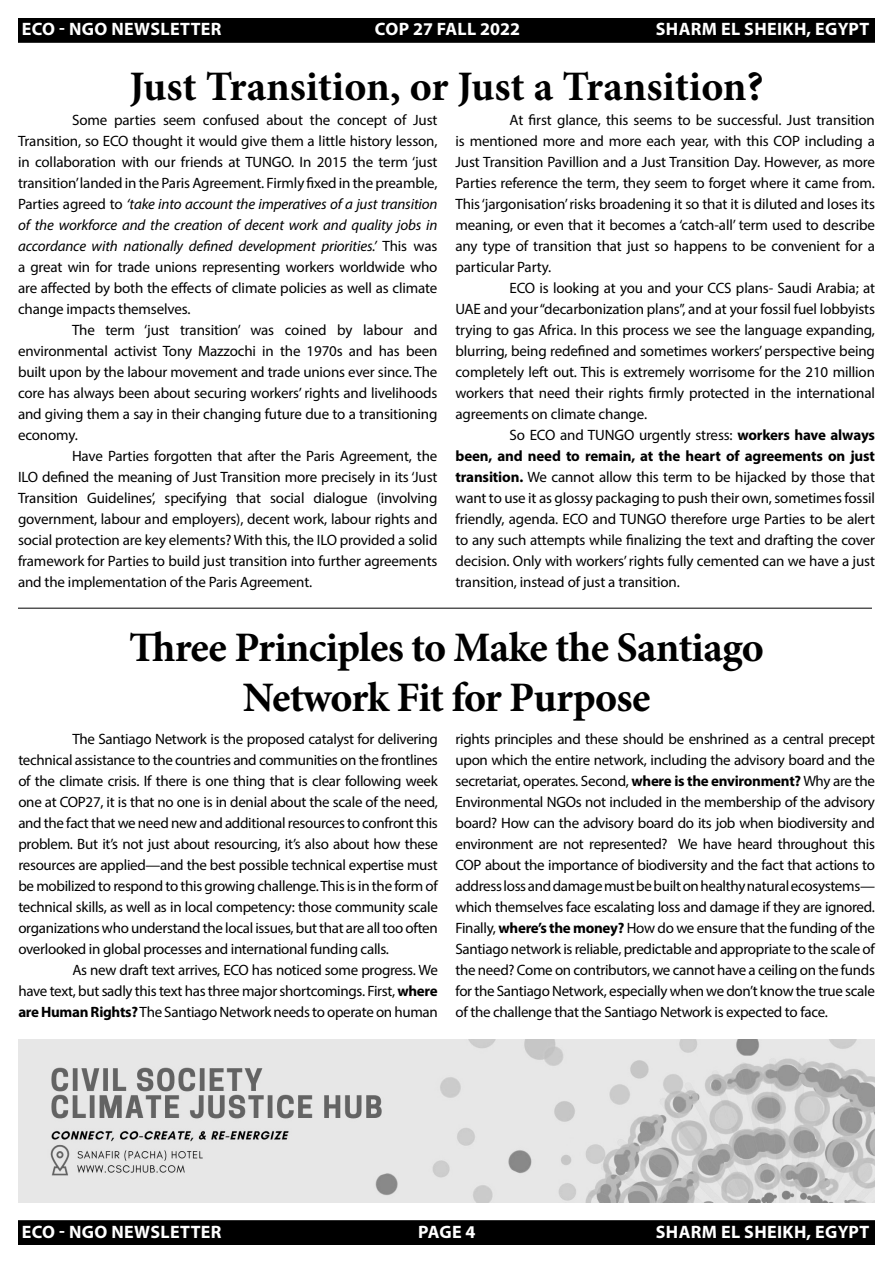
<style>
.page{position:relative;width:893px;height:1263px;background:#fff}
.page>*{position:absolute;margin:0;border:0;box-sizing:border-box;transform-origin:0 0}
.t1{font:700 42px/50.4px "Minion Pro";letter-spacing:-.02em;color:#000;text-align:center}
.t2{font:700 18px "Myriad Pro";letter-spacing:.02em;color:#fff}
.t3{font:700 18px "Myriad Pro";color:#fff}
.t4{font:15px/21px "Myriad Pro";letter-spacing:-.01em;color:#000;text-align:justify}
.s1{font-style:italic}
.s2{font-weight:700}
</style>
<div class="page">
<div style="left:19px;top:1221px;width:855px;height:23px;background:#000"></div>
<div style="left:18px;top:1220px;width:857px;height:25px;border:2px solid #000"></div>
<div style="left:19px;top:19px;width:855px;height:23px;background:#000"></div>
<div style="left:18px;top:18px;width:857px;height:25px;border:2px solid #000"></div>
<hr style="left:18px;top:608px;width:854px;height:1px;background:#000">
<img style="left:18px;top:1040px;width:857px;height:162px">
<p class="t2" style="left:22px;top:17px;width:201px">ECO - NGO NEWSLETTER</p>
<p class="t3" style="left:375px;top:17px;width:147px">COP 27 FALL 2022</p>
<p class="t2" style="left:656px;top:17px;width:215px">SHARM EL SHEIKH, EGYPT</p>
<h1 class="t1" style="left:129px;top:61px;width:635px">Just Transition, or Just a Transition?</h1>
<p class="t4" style="left:18px;top:109px;width:421px;text-indent:54px">Some parties seem confused about the concept of Just Transition, so ECO thought it would give them a little history lesson, in collaboration with our friends at TUNGO. In 2015 the term ‘just transition’ landed in the Paris Agreement. Firmly fixed in the preamble, Parties agreed to <span class="s1">‘take into account the imperatives of a just transition of the workforce and the creation of decent work and quality jobs in accordance with nationally defined development priorities.’</span> This was a great win for trade unions representing workers worldwide who are affected by both the effects of climate policies as well as climate change impacts themselves.</p>
<p class="t4" style="left:18px;top:319px;width:421px;text-indent:54px">The term ‘just transition’ was coined by labour and environmental activist Tony Mazzochi in the 1970s and has been built upon by the labour movement and trade unions ever since. The core has always been about securing workers’ rights and livelihoods and giving them a say in their changing future due to a transitioning economy.</p>
<p class="t4" style="left:18px;top:445px;width:421px;text-indent:54px">Have Parties forgotten that after the Paris Agreement, the ILO defined the meaning of Just Transition more precisely in its ‘Just Transition Guidelines’, specifying that social dialogue (involving government, labour and employers), decent work, labour rights and social protection are key elements? With this, the ILO provided a solid framework for Parties to build just transition into further agreements and the implementation of the Paris Agreement.</p>
<p class="t4" style="left:455px;top:109px;width:421px;text-indent:54px">At first glance, this seems to be successful. Just transition is mentioned more and more each year, with this COP including a Just Transition Pavillion and a Just Transition Day. However, as more Parties reference the term, they seem to forget where it came from.<br>This ‘jargonisation’ risks broadening it so that it is diluted and loses its meaning, or even that it becomes a ‘catch-all’ term used to describe any type of transition that just so happens to be convenient for a particular Party.</p>
<p class="t4" style="left:455px;top:277px;width:421px;text-indent:54px">ECO is looking at you and your CCS plans- Saudi Arabia; at UAE and your “decarbonization plans”, and at your fossil fuel lobbyists trying to gas Africa. In this process we see the language expanding, blurring, being redefined and sometimes workers’ perspective being completely left out. This is extremely worrisome for the 210 million workers that need their rights firmly protected in the international agreements on climate change.</p>
<p class="t4" style="left:455px;top:424px;width:421px;text-indent:54px">So ECO and TUNGO urgently stress: <span class="s2">workers have always been, and need to remain, at the heart of agreements on just transition.</span> We cannot allow this term to be hijacked by those that want to use it as glossy packaging to push their own, sometimes fossil friendly, agenda. ECO and TUNGO therefore urge Parties to be alert to any such attempts while finalizing the text and drafting the cover decision. Only with workers’ rights fully cemented can we have a just transition, instead of just a transition.</p>
<h1 class="t1" style="left:129px;top:621px;width:636px">Three Principles to Make the Santiago<br>Network Fit for Purpose</h1>
<p class="t4" style="left:18px;top:728px;width:421px;text-indent:54px">The Santiago Network is the proposed catalyst for delivering technical assistance to the countries and communities on the frontlines of the climate crisis. If there is one thing that is clear following week one at COP27, it is that no one is in denial about the scale of the need, and the fact that we need new and additional resources to confront this problem. But it’s not just about resourcing, it’s also about how these resources are applied—and the best possible technical expertise must be mobilized to respond to this growing challenge. This is in the form of technical skills, as well as in local competency: those community scale organizations who understand the local issues, but that are all too often overlooked in global processes and international funding calls.</p>
<p class="t4" style="left:18px;top:959px;width:421px;text-indent:54px">As new draft text arrives, ECO has noticed some progress. We have text, but sadly this text has three major shortcomings. First, <span class="s2">where are Human Rights?</span> The Santiago Network needs to operate on human</p>
<p class="t4" style="left:455px;top:728px;width:421px">rights principles and these should be enshrined as a central precept upon which the entire network, including the advisory board and the secretariat, operates. Second, <span class="s2">where is the environment?</span> Why are the Environmental NGOs not included in the membership of the advisory board? How can the advisory board do its job when biodiversity and environment are not represented? We have heard throughout this COP about the importance of biodiversity and the fact that actions to address loss and damage must be built on healthy natural ecosystems— which themselves face escalating loss and damage if they are ignored.<br>Finally, <span class="s2">where’s the money?</span> How do we ensure that the funding of the Santiago network is reliable, predictable and appropriate to the scale of the need? Come on contributors, we cannot have a ceiling on the funds for the Santiago Network, especially when we don’t know the true scale of the challenge that the Santiago Network is expected to face.</p>
<p class="t2" style="left:22px;top:1220px;width:201px">ECO - NGO NEWSLETTER</p>
<p class="t2" style="left:418px;top:1220px;width:59px">PAGE 4</p>
<p class="t2" style="left:656px;top:1220px;width:215px">SHARM EL SHEIKH, EGYPT</p>
</div>
